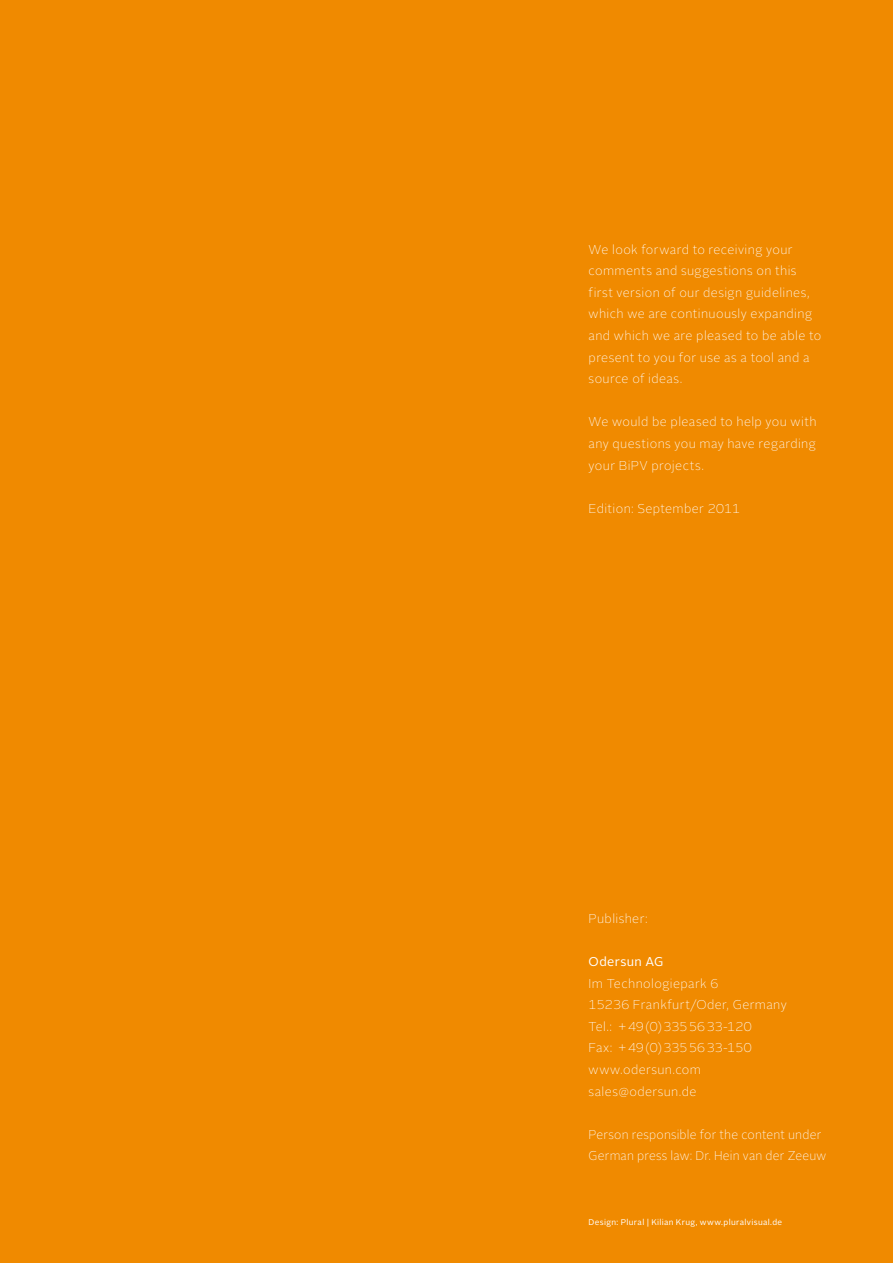
<style>
.page{position:relative;width:893px;height:1263px;background:#f08a00}
.page>*{position:absolute;margin:0;border:0;box-sizing:border-box;transform-origin:0 0}
.t1{font:100 12.75px/21.6px "Alright Sans";letter-spacing:.025em;color:#fff}
.t2{font:12.75px "Alright Sans";letter-spacing:.03em;color:#fff}
.t3{font:8.25px "Alright Sans";letter-spacing:.04em;color:#fff}
</style>
<div class="page">
<p class="t1" style="left:589px;top:239px;width:234px">We look forward to receiving your comments and suggestions on this first version of our design guidelines, which we are continuously expanding and which we are pleased to be able to present to you for use as a tool and a source of ideas.</p>
<p class="t1" style="left:589px;top:411px;width:229px;text-align:justify">We would be pleased to help you with any questions you may have regarding your BiPV projects.</p>
<p class="t1" style="left:589px;top:498px;width:153px">Edition: September 2011</p>
<p class="t1" style="left:589px;top:908px;width:60px">Publisher:</p>
<p class="t2" style="left:589px;top:953px;width:76px">Odersun AG</p>
<p class="t1" style="left:589px;top:972px;width:200px">Im Technologiepark 6<br>15236 Frankfurt/Oder, Germany<br>Tel.: + 49 (0) 335 56 33-120<br>Fax: + 49 (0) 335 56 33-150 www.odersun.com sales@odersun.de</p>
<p class="t1" style="left:589px;top:1123px;width:239px">Person responsible for the content under<br>German press law: Dr. Hein van der Zeeuw</p>
<p class="t3" style="left:589px;top:1216px;width:195px">Design: Plural | Kilian Krug, www.pluralvisual.de</p>
</div>
